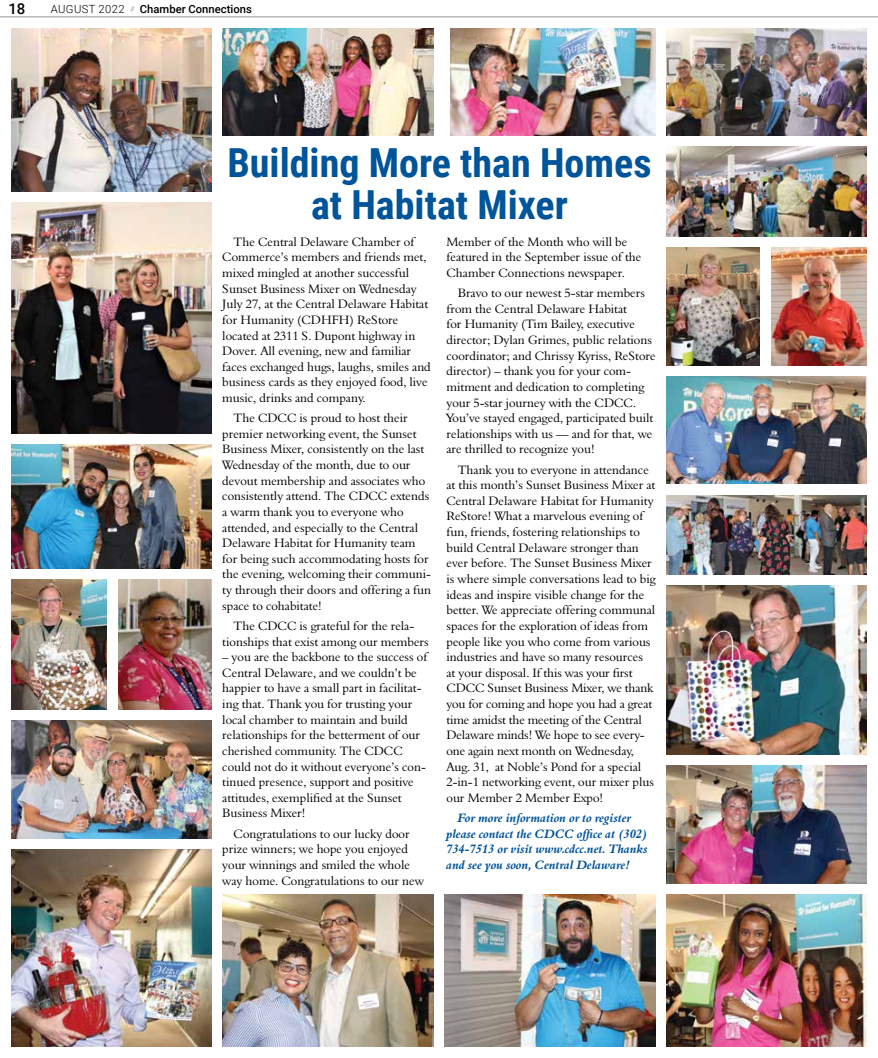
<style>
.page{position:relative;width:878px;height:1058px;background:#fff}
.page>*{position:absolute;margin:0;border:0;box-sizing:border-box;transform-origin:0 0}
.t1{font:700 40px/42.5px "Roboto Condensed";color:#005499;text-align:center}
.t2{font:500 15px "Roboto";color:#000}
.t3{font:12.5px/15.6px "Aldine 401 BT Roman A";color:#000}
.t4{font:12.5px/15.6px "Aldine 401 BT Bold Italic A";color:#005499}
.t5{font:500 11.25px "Roboto";color:#000}
.t6{font:300 11.25px "Roboto";letter-spacing:.035em;color:#000}
</style>
<div class="page">
<hr style="left:0;top:17px;width:878px;height:1px;background:#939598">
<img style="left:667px;top:495px;width:199px;height:79px">
<img style="left:11px;top:28px;width:200px;height:163px">
<img style="left:11px;top:720px;width:200px;height:118px">
<img style="left:667px;top:377px;width:199px;height:107px">
<img style="left:11px;top:202px;width:200px;height:231px">
<img style="left:667px;top:146px;width:199px;height:90px">
<img style="left:667px;top:28px;width:199px;height:107px">
<img style="left:11px;top:444px;width:200px;height:124px">
<img style="left:450px;top:28px;width:205px;height:107px">
<img style="left:118px;top:579px;width:93px;height:130px">
<img style="left:667px;top:765px;width:199px;height:118px">
<img style="left:667px;top:248px;width:92px;height:118px">
<img style="left:667px;top:894px;width:199px;height:152px">
<img style="left:667px;top:585px;width:199px;height:169px">
<img style="left:11px;top:849px;width:200px;height:197px">
<img style="left:771px;top:248px;width:95px;height:118px">
<img style="left:11px;top:579px;width:96px;height:130px">
<img style="left:444px;top:894px;width:211px;height:152px">
<img style="left:222px;top:894px;width:211px;height:152px">
<img style="left:222px;top:28px;width:211px;height:107px">
<p class="t2" style="left:8px;top:-2px;width:19px">18</p>
<p class="t5" style="left:140px;top:1px;width:113px">Chamber Connections</p>
<p class="t6" style="left:51px;top:1px;width:85px">AUGUST 2022 <sup>//</sup></p>
<h1 class="t1" style="left:227px;top:140px;width:425px">Building More than Homes at Habitat Mixer</h1>
<p class="t3" style="left:222px;top:233px;width:210px;text-indent:11px">The Central Delaware Chamber of Commerce’s members and friends met, mixed mingled at another successful Sunset Business Mixer on Wednesday July 27, at the Central Delaware Habitat for Humanity (CDHFH) ReStore located at 2311 S. Dupont highway in Dover. All evening, new and familiar faces exchanged hugs, laughs, smiles and business cards as they enjoyed food, live music, drinks and company.</p>
<p class="t3" style="left:222px;top:410px;width:210px;text-indent:11px">The CDCC is proud to host their premier networking event, the Sunset Business Mixer, consistently on the last Wednesday of the month, due to our devout membership and associates who consistently attend. The CDCC extends a warm thank you to everyone who attended, and especially to the Central Delaware Habitat for Humanity team for being such accommodating hosts for the evening, welcoming their communi&shy;ty through their doors and offering a fun space to cohabitate!</p>
<p class="t3" style="left:222px;top:617px;width:208px;text-align:center">The CDCC is grateful for the rela&shy;tionships that exist among our members</p>
<p class="t3" style="left:222px;top:649px;width:206px">– you are the backbone to the success of Central Delaware, and we couldn’t be happier to have a small part in facilitat&shy;ing that. Thank you for trusting your local chamber to maintain and build relationships for the betterment of our cherished community. The CDCC could not do it without everyone’s con&shy;tinued presence, support and positive attitudes, exemplified at the Sunset Business Mixer!</p>
<p class="t3" style="left:222px;top:825px;width:203px;text-indent:11px">Congratulations to our lucky door prize winners; we hope you enjoyed your winnings and smiled the whole way home. Congratulations to our new</p>
<p class="t3" style="left:446px;top:233px;width:196px">Member of the Month who will be featured in the September issue of the<br>Chamber Connections newspaper.</p>
<p class="t3" style="left:446px;top:285px;width:211px;text-indent:11px">Bravo to our newest 5-star members from the Central Delaware Habitat<br>for Humanity (Tim Bailey, executive director; Dylan Grimes, public relations coordinator; and Chrissy Kyriss, ReStore director) – thank you for your com&shy;mitment and dedication to completing your 5-star journey with the CDCC.<br>You’ve stayed engaged, participated built relationships with us — and for that, we are thrilled to recognize you!</p>
<p class="t3" style="left:446px;top:461px;width:211px;text-indent:11px">Thank you to everyone in attendance at this month’s Sunset Business Mixer at Central Delaware Habitat for Humanity ReStore! What a marvelous evening of fun, friends, fostering relationships to build Central Delaware stronger than ever before. The Sunset Business Mixer is where simple conversations lead to big ideas and inspire visible change for the better. We appreciate offering communal spaces for the exploration of ideas from people like you who come from various industries and have so many resources<br>at your disposal. If this was your first CDCC Sunset Business Mixer, we thank you for coming and hope you had a great time amidst the meeting of the Central Delaware minds! We hope to see every&shy;one again next month on Wednesday, Aug. 31, at Noble’s Pond for a special 2-in-1 networking event, our mixer plus our Member 2 Member Expo!</p>
<p class="t4" style="left:446px;top:810px;width:203px;text-indent:11px">For more information or to register please contact the CDCC office at (302)<br>734-7513 or visit www.cdcc.net. Thanks and see you soon, Central Delaware!</p>
</div>
